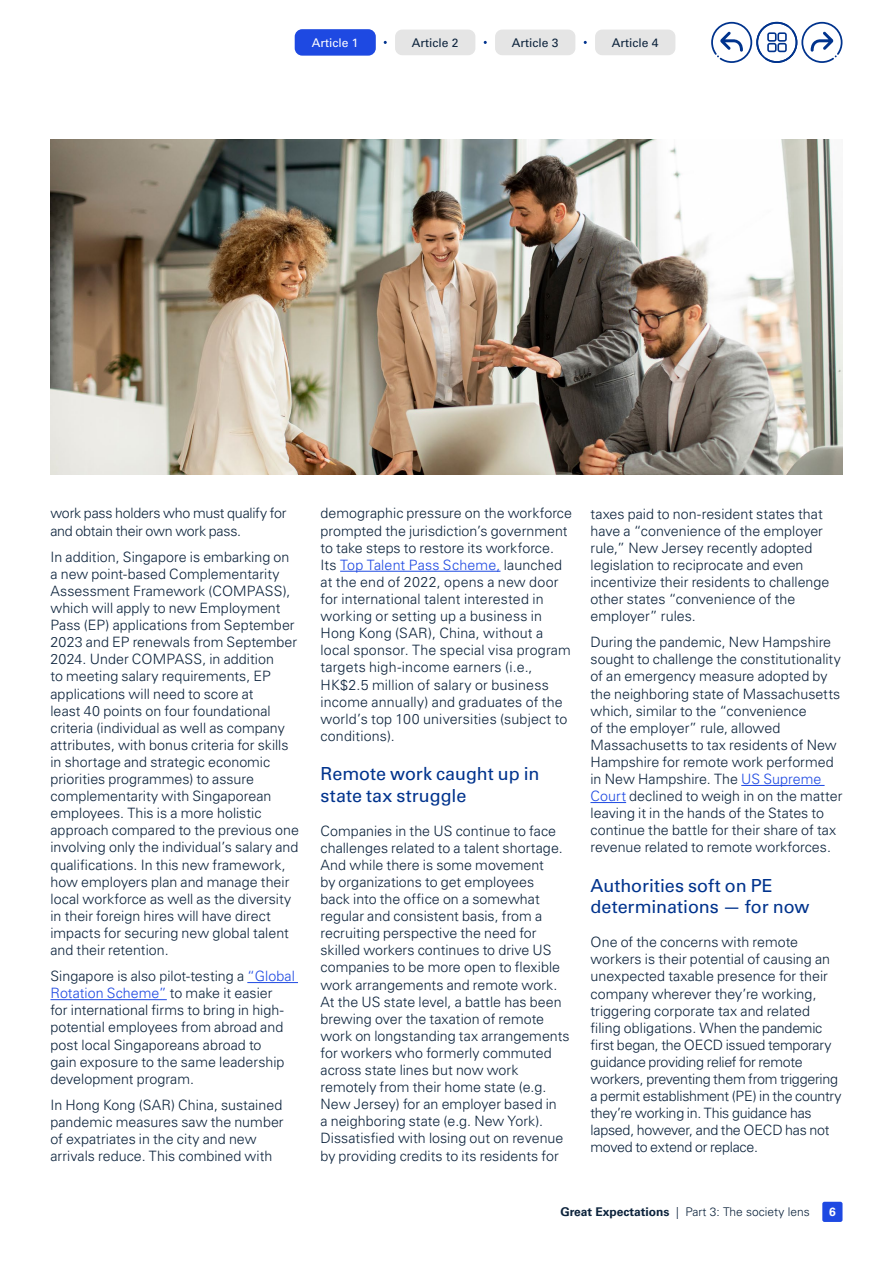
<style>
.page{position:relative;width:893px;height:1263px;background:#fff}
.page>*{position:absolute;margin:0;border:0;box-sizing:border-box;transform-origin:0 0}
.t1{font:18px/21.6px "Univers LT Std";letter-spacing:-.005em;color:#00338d}
.t2{font:300 14.25px/17.1px "Univers LT Std";color:#0c233c}
.t3{font:300 12px "Univers LT Std";color:#0c233c}
.t4{font:12px "Univers LT Std";color:#0c233c}
.t5{font:12px "Univers LT Std";color:#fff}
.t6{font:700 12px "Univers LT Std";color:#fff}
.s1{color:#1e49e2}
.s2{font-weight:700}
</style>
<div class="page">
<img style="left:50px;top:139px;width:792px;height:335px">
<hr style="left:340px;top:571px;width:160px;height:1px;background:#1e49e2">
<hr style="left:741px;top:785px;width:84px;height:1px;background:#1e49e2">
<hr style="left:590px;top:802px;width:36px;height:1px;background:#1e49e2">
<hr style="left:247px;top:982px;width:51px;height:1px;background:#1e49e2">
<hr style="left:50px;top:999px;width:117px;height:1px;background:#1e49e2">
<div style="left:822px;top:1202px;width:20px;height:20px;background:#1e49e2;border-radius:2px"></div>
<div style="left:396px;top:30px;width:79px;height:24px;background:#e5e5e5;border-radius:6px"></div>
<div style="left:395px;top:30px;width:80px;height:25px;border:2px solid #e5e5e5;border-radius:6px"></div>
<div style="left:496px;top:30px;width:79px;height:24px;background:#e5e5e5;border-radius:6px"></div>
<div style="left:495px;top:30px;width:80px;height:25px;border:2px solid #e5e5e5;border-radius:6px"></div>
<div style="left:596px;top:30px;width:79px;height:24px;background:#e5e5e5;border-radius:6px"></div>
<div style="left:595px;top:30px;width:80px;height:25px;border:2px solid #e5e5e5;border-radius:6px"></div>
<svg style="left:711px;top:22px;width:131px;height:41px"></svg>
<div style="left:296px;top:30px;width:79px;height:24px;background:#1e49e2;border-radius:6px"></div>
<div style="left:295px;top:29px;width:81px;height:27px;border:2px solid #1e49e2;border-radius:6px"></div>
<p class="t5" style="left:312px;top:35px;width:48px">Article 1</p>
<p class="t4" style="left:512px;top:35px;width:48px">Article 3</p>
<p class="t4" style="left:612px;top:35px;width:48px">Article 4</p>
<p class="t4" style="left:412px;top:35px;width:48px">Article 2</p>
<p class="t2" style="left:50px;top:505px;width:238px">work pass holders who must qualify for and obtain their own work pass.</p>
<p class="t2" style="left:50px;top:548px;width:250px">In addition, Singapore is embarking on a new point-based Complementarity Assessment Framework (COMPASS), which will apply to new Employment Pass (EP) applications from September 2023 and EP renewals from September 2024. Under COMPASS, in addition<br>to meeting salary requirements, EP applications will need to score at<br>least 40 points on four foundational criteria (individual as well as company attributes, with bonus criteria for skills in shortage and strategic economic priorities programmes) to assure complementarity with Singaporean employees. This is a more holistic approach compared to the previous one involving only the individual’s salary and qualifications. In this new framework, how employers plan and manage their local workforce as well as the diversity in their foreign hires will have direct impacts for securing new global talent and their retention.</p>
<p class="t2" style="left:50px;top:967px;width:246px">Singapore is also pilot-testing a <span class="s1">“Global Rotation Scheme”</span> to make it easier<br>for international firms to bring in high&shy;potential employees from abroad and post local Singaporeans abroad to<br>gain exposure to the same leadership development program.</p>
<p class="t2" style="left:50px;top:1096px;width:235px">In Hong Kong (SAR) China, sustained pandemic measures saw the number of expatriates in the city and new arrivals reduce. This combined with</p>
<p class="t2" style="left:320px;top:505px;width:253px">demographic pressure on the workforce prompted the jurisdiction’s government to take steps to restore its workforce.<br>Its <span class="s1">Top Talent Pass Scheme,</span> launched at the end of 2022, opens a new door for international talent interested in working or setting up a business in Hong Kong (SAR), China, without a local sponsor. The special visa program targets high-income earners (i.e., HK$2.5 million of salary or business income annually) and graduates of the world’s top 100 universities (subject to conditions).</p>
<p class="t1" style="left:320px;top:763px;width:220px">Remote work caught up in state tax struggle</p>
<p class="t2" style="left:320px;top:822px;width:251px">Companies in the US continue to face challenges related to a talent shortage.<br>And while there is some movement<br>by organizations to get employees<br>back into the office on a somewhat regular and consistent basis, from a recruiting perspective the need for skilled workers continues to drive US companies to be more open to flexible work arrangements and remote work.<br>At the US state level, a battle has been brewing over the taxation of remote work on longstanding tax arrangements for workers who formerly commuted across state lines but now work remotely from their home state (e.g.<br>New Jersey) for an employer based in<br>a neighboring state (e.g. New York).<br>Dissatisfied with losing out on revenue by providing credits to its residents for</p>
<p class="t2" style="left:590px;top:505px;width:241px">taxes paid to non-resident states that have a “convenience of the employer rule,” New Jersey recently adopted legislation to reciprocate and even incentivize their residents to challenge other states “convenience of the employer” rules.</p>
<p class="t2" style="left:590px;top:634px;width:253px">During the pandemic, New Hampshire sought to challenge the constitutionality of an emergency measure adopted by the neighboring state of Massachusetts which, similar to the “convenience<br>of the employer” rule, allowed Massachusetts to tax residents of New Hampshire for remote work performed in New Hampshire. The <span class="s1">US Supreme Court</span> declined to weigh in on the matter leaving it in the hands of the States to continue the battle for their share of tax revenue related to remote workforces.</p>
<p class="t1" style="left:590px;top:874px;width:221px">Authorities soft on PE determinations — for now</p>
<p class="t2" style="left:590px;top:934px;width:253px">One of the concerns with remote workers is their potential of causing an unexpected taxable presence for their company wherever they’re working, triggering corporate tax and related filing obligations. When the pandemic first began, the OECD issued temporary guidance providing relief for remote workers, preventing them from triggering a permit establishment (PE) in the country they’re working in. This guidance has lapsed, however, and the OECD has not moved to extend or replace.</p>
<p class="t3" style="left:560px;top:1205px;width:251px"><span class="s2">Great Expectations</span> | Part 3: The society lens</p>
<p class="t6" style="left:829px;top:1205px;width:8px">6</p>
</div>
